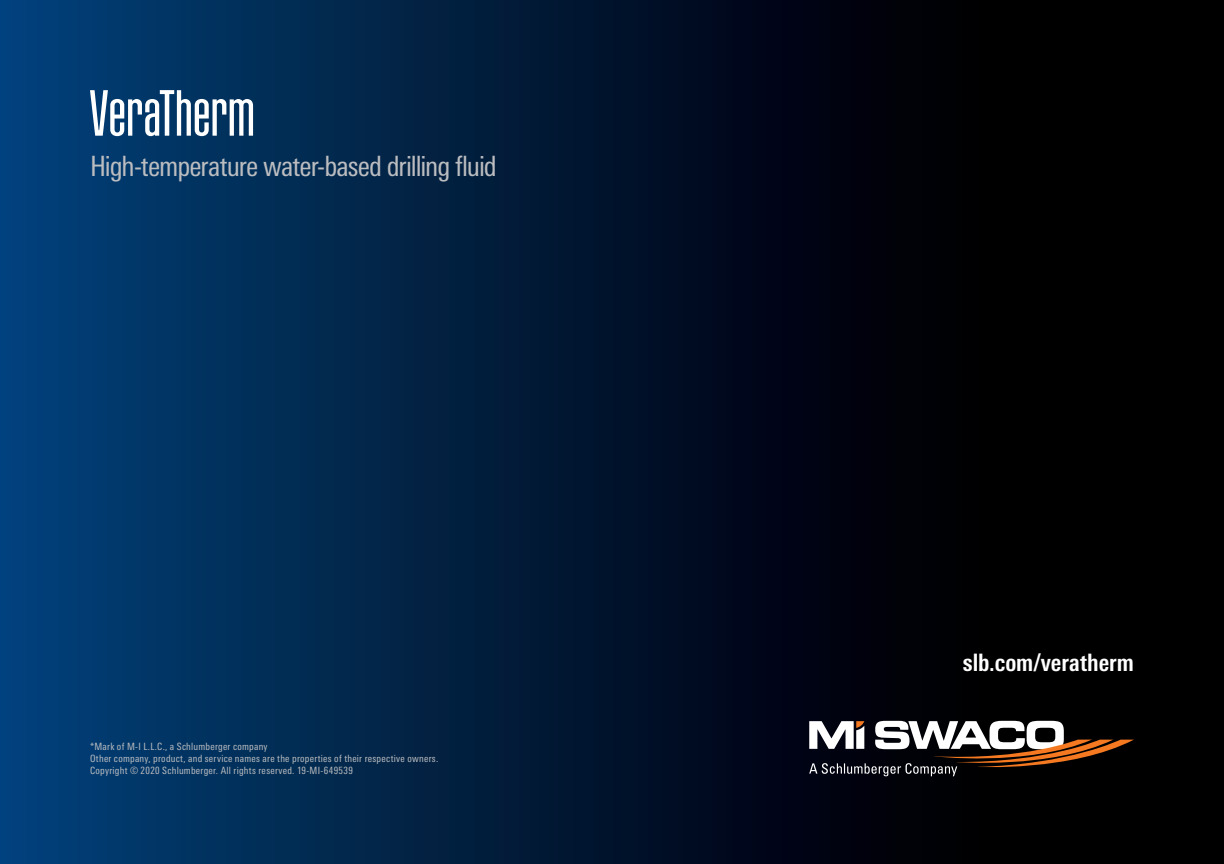
<style>
.page{position:relative;width:1224px;height:864px;background:#fff}
.page>*{position:absolute;margin:0;border:0;box-sizing:border-box;transform-origin:0 0}
.Back_Cover_Branding{font:300 64px "Schlumberger Con";letter-spacing:-.03em;color:#fff}
.Back_Cover_Branding-2{font:condensed 28px "Univers Next Pro";letter-spacing:-.035em;color:#bcbdc0}
.URL{font:700 condensed 24px "Univers Next Pro";color:#fff}
.Boilerplate__docket{font:condensed 10px "Univers Next Pro";letter-spacing:.025em;color:#bcbdc0}
</style>
<div class="page">
<div style="left:0;top:0;width:1224px;height:864px;background:linear-gradient(to right,#013c74,#000)"></div>
<svg style="left:809px;top:721px;width:325px;height:55px"></svg>
<p class="Back_Cover_Branding" style="left:90px;top:81px;width:169px">VeraTherm</p>
<p class="Back_Cover_Branding-2" style="left:90px;top:150px;width:408px">High-temperature water-based drilling fluid</p>
<p class="Boilerplate__docket" style="left:90px;top:741px;width:179px">*Mark of M-I L.L.C., a Schlumberger company</p>
<p class="Boilerplate__docket" style="left:90px;top:753px;width:350px">Other company, product, and service names are the properties of their respective owners.</p>
<p class="Boilerplate__docket" style="left:90px;top:765px;width:264px">Copyright © 2020 Schlumberger. All rights reserved. 19-MI-649539</p>
<p class="URL" style="left:963px;top:648px;width:173px">slb.com/veratherm</p>
</div>
